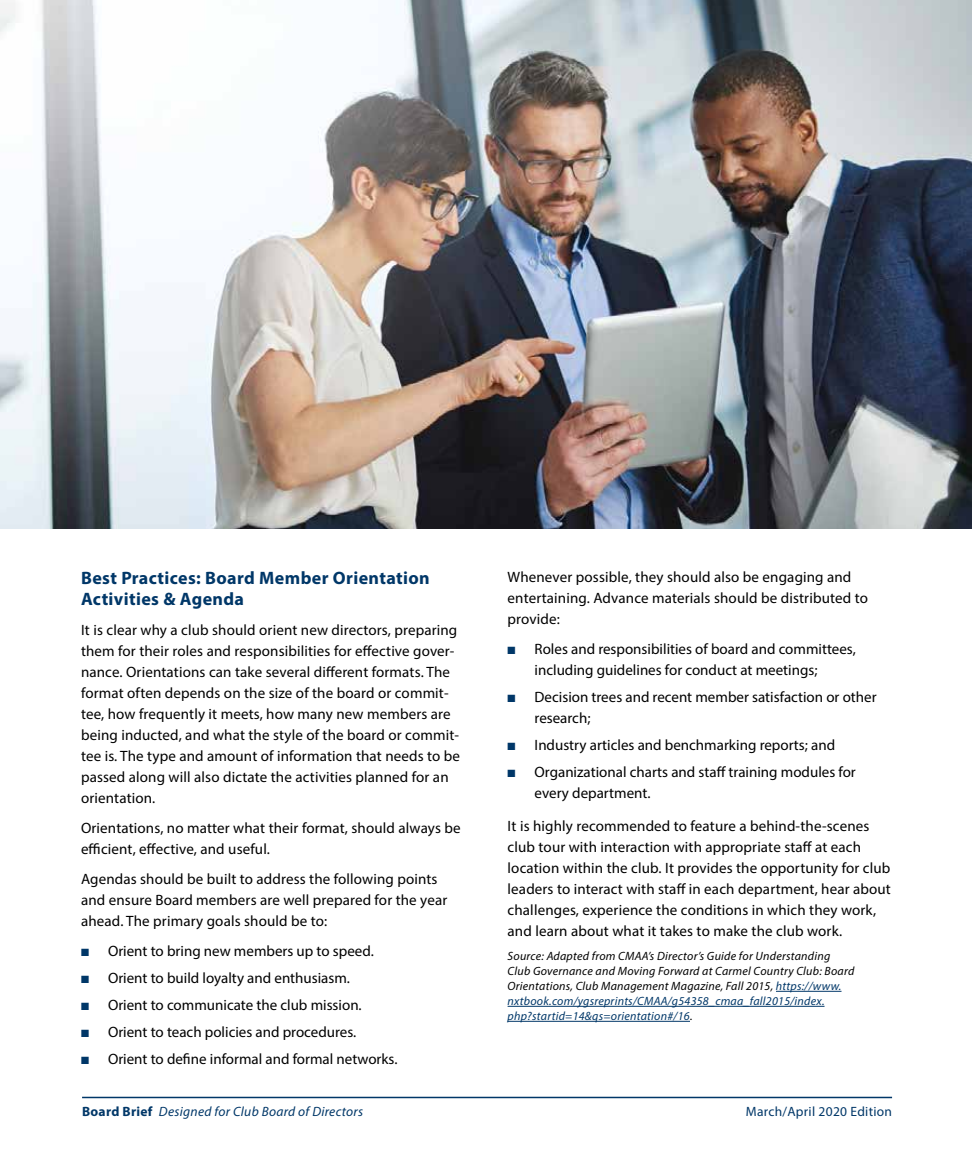
<style>
.page{position:relative;width:972px;height:1168px;background:#fff}
.page>*{position:absolute;margin:0;border:0;box-sizing:border-box;transform-origin:0 0}
.t1{font:700 18px/21px "Myriad Pro";letter-spacing:.02em;color:#003768}
.t2{font:15px/21px "Myriad Pro";letter-spacing:.01em;color:#000}
.t3{font:italic 13.5px "Myriad Pro";letter-spacing:.02em;color:#003768}
.t4{font:13.5px "Myriad Pro";letter-spacing:.02em;color:#003768}
.t5{font:italic 12px/15px "Myriad Pro";letter-spacing:.02em;color:#000}
.s1{color:#003768}
.s2{font-weight:700;font-style:normal}
</style>
<div class="page">
<hr style="left:82px;top:1096px;width:810px;height:2px;background:#003768">
<hr style="left:776px;top:991px;width:66px;height:1px;background:#003768">
<hr style="left:508px;top:1006px;width:317px;height:1px;background:#003768">
<hr style="left:508px;top:1021px;width:182px;height:1px;background:#003768">
<img style="left:0;top:0;width:972px;height:528px">
<img style="left:0;top:0;width:1px;height:279px">
<p class="t1" style="left:81px;top:567px;width:350px">Best Practices: Board Member Orientation<br>Activities &amp; Agenda</p>
<p class="t2" style="left:81px;top:619px;width:381px">It is clear why a club should orient new directors, preparing them for their roles and responsibilities for effective gover&shy;nance. Orientations can take several different formats. The format often depends on the size of the board or commit&shy;tee, how frequently it meets, how many new members are being inducted, and what the style of the board or commit&shy;tee is. The type and amount of information that needs to be passed along will also dictate the activities planned for an orientation.</p>
<p class="t2" style="left:81px;top:817px;width:381px">Orientations, no matter what their format, should always be efficient, effective, and useful.</p>
<p class="t2" style="left:81px;top:868px;width:368px">Agendas should be built to address the following points and ensure Board members are well prepared for the year ahead. The primary goals should be to:</p>
<p class="t2" style="left:81px;top:940px;width:294px"><span class="s1">■</span> Orient to bring new members up to speed.</p>
<p class="t2" style="left:81px;top:967px;width:271px"><span class="s1">■</span> Orient to build loyalty and enthusiasm.</p>
<p class="t2" style="left:81px;top:994px;width:282px"><span class="s1">■</span> Orient to communicate the club mission.</p>
<p class="t2" style="left:81px;top:1021px;width:277px"><span class="s1">■</span> Orient to teach policies and procedures.</p>
<p class="t2" style="left:81px;top:1048px;width:318px"><span class="s1">■</span> Orient to define informal and formal networks.</p>
<p class="t2" style="left:508px;top:566px;width:362px">Whenever possible, they should also be engaging and entertaining. Advance materials should be distributed to provide:</p>
<p class="t2" style="left:535px;top:638px;width:323px;text-indent:-27px"><span class="s1">■</span> Roles and responsibilities of board and committees, including guidelines for conduct at meetings;</p>
<p class="t2" style="left:535px;top:686px;width:344px;text-indent:-27px"><span class="s1">■</span> Decision trees and recent member satisfaction or other research;</p>
<p class="t2" style="left:508px;top:734px;width:329px"><span class="s1">■</span> Industry articles and benchmarking reports; and</p>
<p class="t2" style="left:535px;top:761px;width:323px;text-indent:-27px"><span class="s1">■</span> Organizational charts and staff training modules for every department.</p>
<p class="t2" style="left:508px;top:815px;width:385px">It is highly recommended to feature a behind-the-scenes club tour with interaction with appropriate staff at each location within the club. It provides the opportunity for club leaders to interact with staff in each department, hear about challenges, experience the conditions in which they work, and learn about what it takes to make the club work.</p>
<p class="t5" style="left:508px;top:948px;width:348px">Source: Adapted from CMAA’s Director’s Guide for Understanding Club Governance and Moving Forward at Carmel Country Club: Board Orientations, Club Management Magazine, Fall 2015, <span class="s1">https://www. nxtbook.com/ygsreprints/CMAA/g54358_cmaa_fall2015/index. php?startid=14&amp;qs=orientation#/16</span>.</p>
<p class="t3" style="left:82px;top:1103px;width:283px"><span class="s2">Board Brief</span> Designed for Club Board of Directors</p>
<p class="t4" style="left:746px;top:1103px;width:148px">March/April 2020 Edition</p>
</div>
